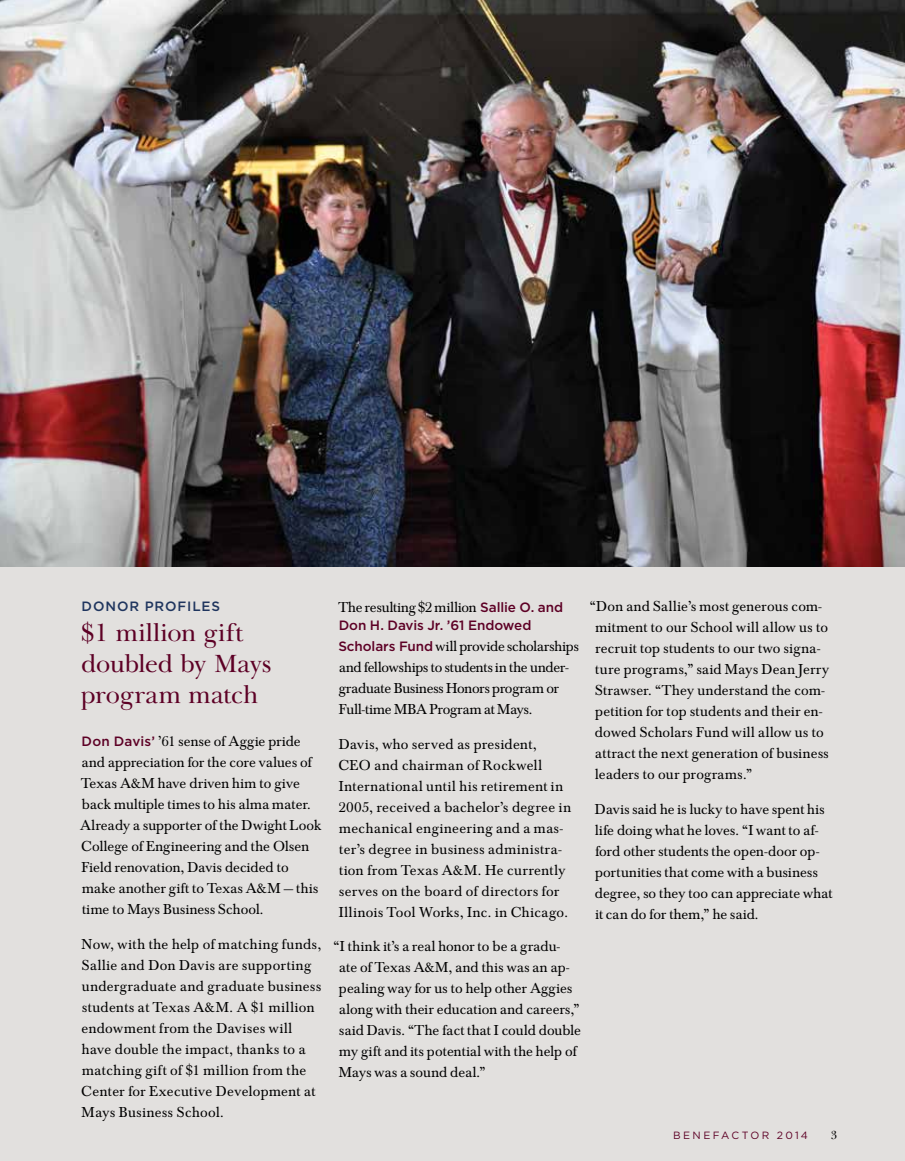
<style>
.page{position:relative;width:905px;height:1161px;background:#fff}
.page>*{position:absolute;margin:0;border:0;box-sizing:border-box;transform-origin:0 0}
.t1{font:25.5px/30.6px "Baskerville Cyr Upright";letter-spacing:-.01em;color:#5d0025}
.t2{font:15px/21px "Baskerville Rgl";letter-spacing:.02em;color:#000}
.t3{font:15px/21px "Baskerville Rgl";letter-spacing:-.005em;color:#000}
.t4{font:500 13.5px "Gotham";letter-spacing:-.005em;color:#5d0025}
.t5{font:500 13.5px "Gotham";letter-spacing:.065em;color:#1f355e}
.t6{font:12px "Baskerville Cyr Upright";color:#000}
.t7{font:10.5px "Gotham";letter-spacing:.22em;color:#5d0025}
.s1{font-family:"Gotham";font-weight:500;font-size:13.5px;color:#5d0025}
</style>
<div class="page">
<div style="left:0;top:420px;width:904px;height:741px;background:#e2e0de"></div>
<img style="left:0;top:0;width:904px;height:567px">
<p class="t5" style="left:82px;top:598px;width:130px">DONOR PROFI LES</p>
<h1 class="t1" style="left:80px;top:618px;width:193px">$1 million gift doubled by Mays program match</h1>
<p class="t2" style="left:80px;top:732px;width:243px"><span class="s1">Don Davis’</span> ’61 sense of Aggie pride and appreciation for the core values of Texas A&amp;M have driven him to give back multiple times to his alma mater.<br>Already a supporter of the Dwight Look College of Engineering and the Olsen Field renovation, Davis decided to make another gift to Texas A&amp;M — this time to Mays Business School.</p>
<p class="t2" style="left:81px;top:934px;width:241px">Now, with the help of matching funds, Sallie and Don Davis are supporting undergraduate and graduate business students at Texas A&amp;M. A $1 million endowment from the Davises will have double the impact, thanks to a matching gift of $1 million from the Center for Executive Development at Mays Business School.</p>
<p class="t2" style="left:338px;top:598px;width:226px">The resulting $2 million <span class="s1">Sallie O. and</span></p>
<p class="t4" style="left:339px;top:618px;width:194px">Don H . Davis Jr. ’61 Endowed</p>
<p class="t3" style="left:338px;top:637px;width:242px"><span class="s1">Scholars Fund</span> will provide scholarships and fellowships to students in the under&shy;graduate Business Honors program or Full-time MBA Program at Mays.</p>
<p class="t2" style="left:338px;top:735px;width:234px">Davis, who served as president, CEO and chairman of Rockwell International until his retirement in 2005, received a bachelor’s degree in mechanical engineering and a mas&shy;ter’s degree in business administra&shy;tion from Texas A&amp;M. He currently serves on the board of directors for Illinois Tool Works, Inc. in Chicago.</p>
<p class="t2" style="left:339px;top:937px;width:244px;text-indent:-5px">“I think it’s a real honor to be a gradu&shy;ate of Texas A&amp;M, and this was an ap&shy;pealing way for us to help other Aggies along with their education and careers,” said Davis. “The fact that I could double my gift and its potential with the help of Mays was a sound deal.”</p>
<p class="t2" style="left:595px;top:597px;width:236px;text-indent:-5px">“Don and Sallie’s most generous com&shy;mitment to our School will allow us to recruit top students to our two signa&shy;ture programs,” said Mays Dean Jerry Strawser. “They understand the com&shy;petition for top students and their en&shy;dowed Scholars Fund will allow us to attract the next generation of business leaders to our programs.”</p>
<p class="t2" style="left:595px;top:799px;width:239px">Davis said he is lucky to have spent his life doing what he loves. “I want to af&shy;ford other students the open-door op&shy;portunities that come with a business degree, so they too can appreciate what it can do for them,” he said.</p>
<p class="t7" style="left:673px;top:1129px;width:136px">BENEFACTOR 2014</p>
<p class="t6" style="left:830px;top:1128px;width:8px">3</p>
</div>
